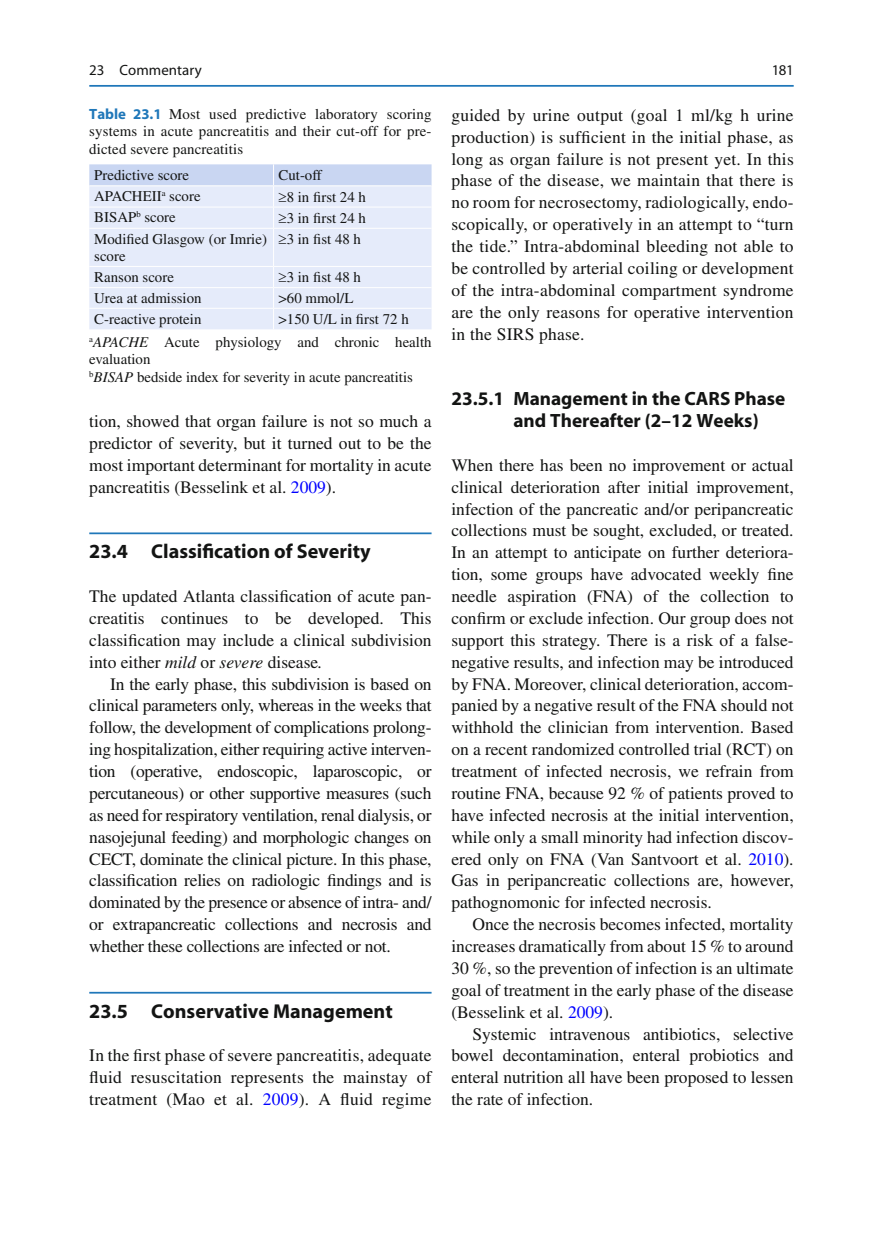
<style>
.page{position:relative;width:883px;height:1260px;background:#fff}
.page>*{position:absolute;margin:0;border:0;box-sizing:border-box;transform-origin:0 0}
.t1{font:700 20.12px "Myriad";color:#131413}
.t2{font:700 19.25px/21.9px "Myriad";color:#131413}
.t3{font:17.5px/21.9px "Times";color:#131413;text-align:justify}
.t4{font:14.88px/17.5px "Times";color:#131413}
.t5{font:14.88px "Myriad";letter-spacing:.005em;color:#131413}
.s1{font-family:"Myriad";font-weight:700;color:#1f77b9}
.s2{font-style:italic}
.s3{color:#00f}
</style>
<div class="page">
<hr style="left:89px;top:85px;width:705px;height:2px;background:#1f77b9">
<hr style="left:89px;top:532px;width:343px;height:2px;background:#1f77b9">
<hr style="left:89px;top:992px;width:343px;height:2px;background:#1f77b9">
<div style="left:89px;top:229px;width:343px;height:100px;background:#e5ebfa"></div>
<hr style="left:274px;top:266px;width:158px;height:1px;background:#fff">
<hr style="left:274px;top:287px;width:158px;height:1px;background:#fff">
<hr style="left:273px;top:229px;width:1px;height:37px;background:#fff">
<hr style="left:89px;top:266px;width:185px;height:1px;background:#fff">
<hr style="left:89px;top:287px;width:185px;height:1px;background:#fff">
<hr style="left:274px;top:308px;width:158px;height:1px;background:#fff">
<hr style="left:89px;top:308px;width:185px;height:1px;background:#fff">
<svg style="left:89px;top:164px;width:343px;height:64px"></svg>
<svg style="left:279px;top:235px;width:7px;height:9px"></svg>
<svg style="left:273px;top:267px;width:13px;height:62px"></svg>
<p class="t5" style="left:89px;top:64px;width:114px">23 Commentary</p>
<p class="t5" style="left:772px;top:64px;width:23px">181</p>
<p class="t4" style="left:89px;top:107px;width:344px;text-align:justify"><span class="s1">Table 23.1</span> Most used predictive laboratory scoring systems in acute pancreatitis and their cut-off for pre&shy;dicted severe pancreatitis</p>
<p class="t4" style="left:94px;top:168px;width:96px">Predictive score</p>
<p class="t4" style="left:279px;top:168px;width:45px">Cut-off</p>
<p class="t4" style="left:94px;top:189px;width:108px">APACHEII <sup>a</sup> score</p>
<p class="t4" style="left:287px;top:189px;width:81px">8 in fi rst 24 h</p>
<p class="t4" style="left:94px;top:210px;width:83px">BISAP <sup>b</sup> score</p>
<p class="t4" style="left:287px;top:211px;width:81px">3 in fi rst 24 h</p>
<p class="t4" style="left:94px;top:231px;width:174px">Modi fi ed Glasgow (or Imrie) score</p>
<p class="t4" style="left:287px;top:232px;width:76px">3 in fi st 48 h</p>
<p class="t4" style="left:94px;top:269px;width:81px">Ranson score</p>
<p class="t4" style="left:287px;top:270px;width:76px">3 in fi st 48 h</p>
<p class="t4" style="left:94px;top:291px;width:109px">Urea at admission</p>
<p class="t4" style="left:279px;top:291px;width:76px">&gt;60 mmol/L</p>
<p class="t4" style="left:94px;top:311px;width:109px">C-reactive protein</p>
<p class="t4" style="left:89px;top:308px;width:344px;line-height:23.3px;text-indent:189px">&gt;150 U/L in fi rst 72 h <sup>a</sup><span class="s2">APACHE</span> Acute physiology and chronic health</p>
<p class="t4" style="left:89px;top:352px;width:325px">evaluation<br><sup>b</sup><span class="s2">BISAP</span> bedside index for severity in acute pancreatitis</p>
<p class="t3" style="left:89px;top:412px;width:344px">tion, showed that organ failure is not so much a predictor of severity, but it turned out to be the most important determinant for mortality in acute pancreatitis (Besselink et al. <span class="s3">2009</span> ) .</p>
<p class="t1" style="left:89px;top:544px;width:283px">23.4 Classi fi cation of Severity</p>
<p class="t3" style="left:89px;top:587px;width:344px">The updated Atlanta classi fi cation of acute pan&shy;creatitis continues to be developed. This classi fi cation may include a clinical subdivision into either <span class="s2">mild</span> or <span class="s2">severe</span> disease <span class="s2">.</span></p>
<p class="t3" style="left:89px;top:674px;width:344px;text-indent:21px">In the early phase, this subdivision is based on clinical parameters only, whereas in the weeks that follow, the development of complications prolong&shy;ing hospitalization, either requiring active interven&shy;tion (operative, endoscopic, laparoscopic, or percutaneous) or other supportive measures (such as need for respiratory ventilation, renal dialysis, or nasojejunal feeding) and morphologic changes on CECT, dominate the clinical picture. In this phase, classi fi cation relies on radiologic fi ndings and is dominated by the presence or absence of intra- and/ or extrapancreatic collections and necrosis and whether these collections are infected or not.</p>
<p class="t1" style="left:89px;top:1003px;width:305px">23.5 Conservative Management</p>
<p class="t3" style="left:89px;top:1046px;width:344px">In the fi rst phase of severe pancreatitis, adequate fl uid resuscitation represents the mainstay of treatment (Mao et al. <span class="s3">2009</span> ). A fl uid regime</p>
<p class="t3" style="left:451px;top:106px;width:344px">guided by urine output (goal 1 ml/kg h urine production) is suf fi cient in the initial phase, as long as organ failure is not present yet. In this phase of the disease, we maintain that there is no room for necrosectomy, radiologically, endo&shy;scopically, or operatively in an attempt to “turn the tide.” Intra-abdominal bleeding not able to be controlled by arterial coiling or development of the intra-abdominal compartment syndrome are the only reasons for operative intervention in the SIRS phase.</p>
<p class="t2" style="left:513px;top:389px;width:274px;text-indent:-62px">23.5.1 Management in the CARS Phase and Thereafter (2–12 Weeks)</p>
<p class="t3" style="left:451px;top:456px;width:344px">When there has been no improvement or actual clinical deterioration after initial improvement, infection of the pancreatic and/or peripancreatic collections must be sought, excluded, or treated.<br>In an attempt to anticipate on further deteriora&shy;tion, some groups have advocated weekly fi ne needle aspiration (FNA) of the collection to con fi rm or exclude infection. Our group does not support this strategy. There is a risk of a false&shy;negative results, and infection may be introduced by FNA. Moreover, clinical deterioration, accom&shy;panied by a negative result of the FNA should not withhold the clinician from intervention. Based on a recent randomized controlled trial (RCT) on treatment of infected necrosis, we refrain from routine FNA, because 92 % of patients proved to have infected necrosis at the initial intervention, while only a small minority had infection discov&shy;ered only on FNA (Van Santvoort et al. <span class="s3">2010</span> ) .<br>Gas in peripancreatic collections are, however, pathognomonic for infected necrosis.</p>
<p class="t3" style="left:451px;top:915px;width:344px;text-indent:21px">Once the necrosis becomes infected, mortality increases dramatically from about 15 % to around 30 %, so the prevention of infection is an ultimate goal of treatment in the early phase of the disease (Besselink et al. <span class="s3">2009</span> ) .</p>
<p class="t3" style="left:451px;top:1024px;width:344px;text-indent:21px">Systemic intravenous antibiotics, selective bowel decontamination, enteral probiotics and enteral nutrition all have been proposed to lessen the rate of infection.</p>
</div>
